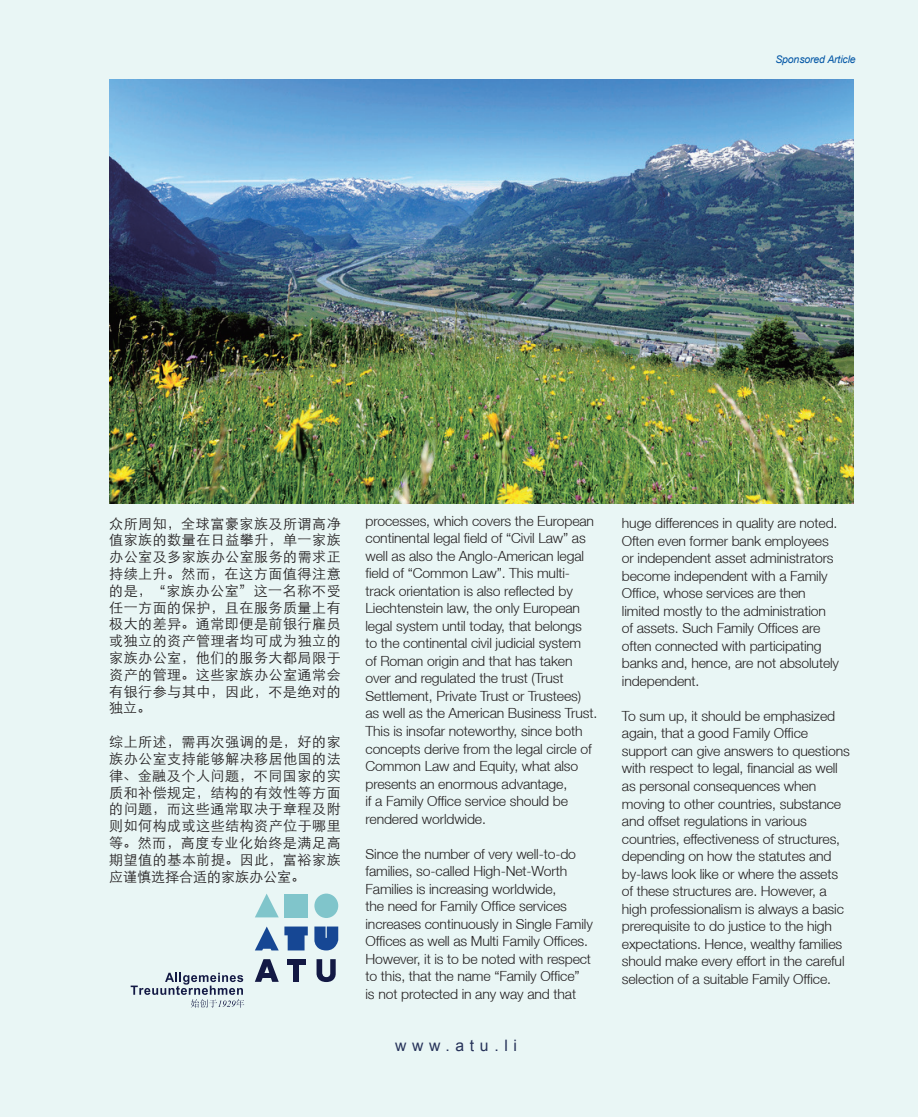
<style>
.page{position:relative;width:918px;height:1117px;background:#fff}
.page>*{position:absolute;margin:0;border:0;box-sizing:border-box;transform-origin:0 0}
.t1{font:15.75px "Arial";letter-spacing:.36em;color:#27335a}
.t2{font:300 14px/17.5px "Helvetica Neue LT";letter-spacing:-.01em;color:#231f20}
.t3{font:14px/16.8px "ST Xihei";letter-spacing:.04em;color:#231f20;text-align:justify}
.t4{font:italic 10.5px "Arial";letter-spacing:-.01em;color:#0155a5}
</style>
<div class="page">
<div style="left:0;top:0;width:918px;height:1116px;background:#e9f6f5"></div>
<svg style="left:255px;top:894px;width:24px;height:23px"></svg>
<div style="left:284px;top:893px;width:24px;height:24px;background:#80c5cb"></div>
<div style="left:314px;top:893px;width:24px;height:24px;background:#80c5cb;border-radius:50%"></div>
<svg style="left:255px;top:926px;width:53px;height:24px"></svg>
<svg style="left:314px;top:926px;width:24px;height:24px"></svg>
<svg style="left:255px;top:959px;width:24px;height:22px"></svg>
<hr style="left:261px;top:973px;width:11px;height:4px;background:#131944">
<div style="left:287px;top:958px;width:18px;height:6px;background:#131944"></div>
<div style="left:293px;top:963px;width:6px;height:18px;background:#131944"></div>
<svg style="left:316px;top:959px;width:20px;height:22px"></svg>
<svg style="left:131px;top:972px;width:113px;height:35px"></svg>
<img style="left:109px;top:79px;width:744px;height:424px">
<p class="t4" style="left:775px;top:53px;width:82px">Sponsored Article</p>
<p class="t3" style="left:109px;top:513px;width:233px">众所周知，全球富豪家族及所谓高净值家族的数量在日益攀升，单一家族办公室及多家族办公室服务的需求正持续上升。然而，在这方面值得注意的是，“家族办公室”这一名称不受任一方面的保护，且在服务质量上有极大的差异。通常即便是前银行雇员或独立的资产管理者均可成为独立的家族办公室，他们的服务大都局限于资产的管理。这些家族办公室通常会有银行参与其中，因此，不是绝对的独立。</p>
<p class="t3" style="left:109px;top:732px;width:233px">综上所述，需再次强调的是，好的家族办公室支持能够解决移居他国的法律、金融及个人问题，不同国家的实质和补偿规定，结构的有效性等方面的问题，而这些通常取决于章程及附则如何构成或这些结构资产位于哪里等。然而，高度专业化始终是满足高期望值的基本前提。因此，富裕家族应谨慎选择合适的家族办公室。</p>
<p class="t2" style="left:365px;top:511px;width:233px">processes, which covers the European continental legal field of “Civil Law” as well as also the Anglo-American legal field of “Common Law”. This multi&shy;track orientation is also reflected by Liechtenstein law, the only European legal system until today, that belongs<br>to the continental civil judicial system<br>of Roman origin and that has taken over and regulated the trust (Trust Settlement, Private Trust or Trustees) as well as the American Business Trust.<br>This is insofar noteworthy, since both concepts derive from the legal circle of Common Law and Equity, what also presents an enormous advantage,<br>if a Family Office service should be rendered worldwide.</p>
<p class="t2" style="left:365px;top:844px;width:229px">Since the number of very well-to-do families, so-called High-Net-Worth Families is increasing worldwide,<br>the need for Family Office services increases continuously in Single Family Offices as well as Multi Family Offices.<br>However, it is to be noted with respect to this, that the name “Family Office”<br>is not protected in any way and that</p>
<p class="t1" style="left:395px;top:1034px;width:123px">www.atu.li</p>
<p class="t2" style="left:622px;top:514px;width:219px">huge differences in quality are noted.<br>Often even former bank employees or independent asset administrators become independent with a Family Office, whose services are then limited mostly to the administration of assets. Such Family Offices are often connected with participating banks and, hence, are not absolutely independent.</p>
<p class="t2" style="left:622px;top:706px;width:229px">To sum up, it should be emphasized again, that a good Family Office support can give answers to questions with respect to legal, financial as well as personal consequences when moving to other countries, substance and offset regulations in various countries, effectiveness of structures, depending on how the statutes and by-laws look like or where the assets of these structures are. However, a high professionalism is always a basic prerequisite to do justice to the high expectations. Hence, wealthy families should make every effort in the careful selection of a suitable Family Office.</p>
</div>
